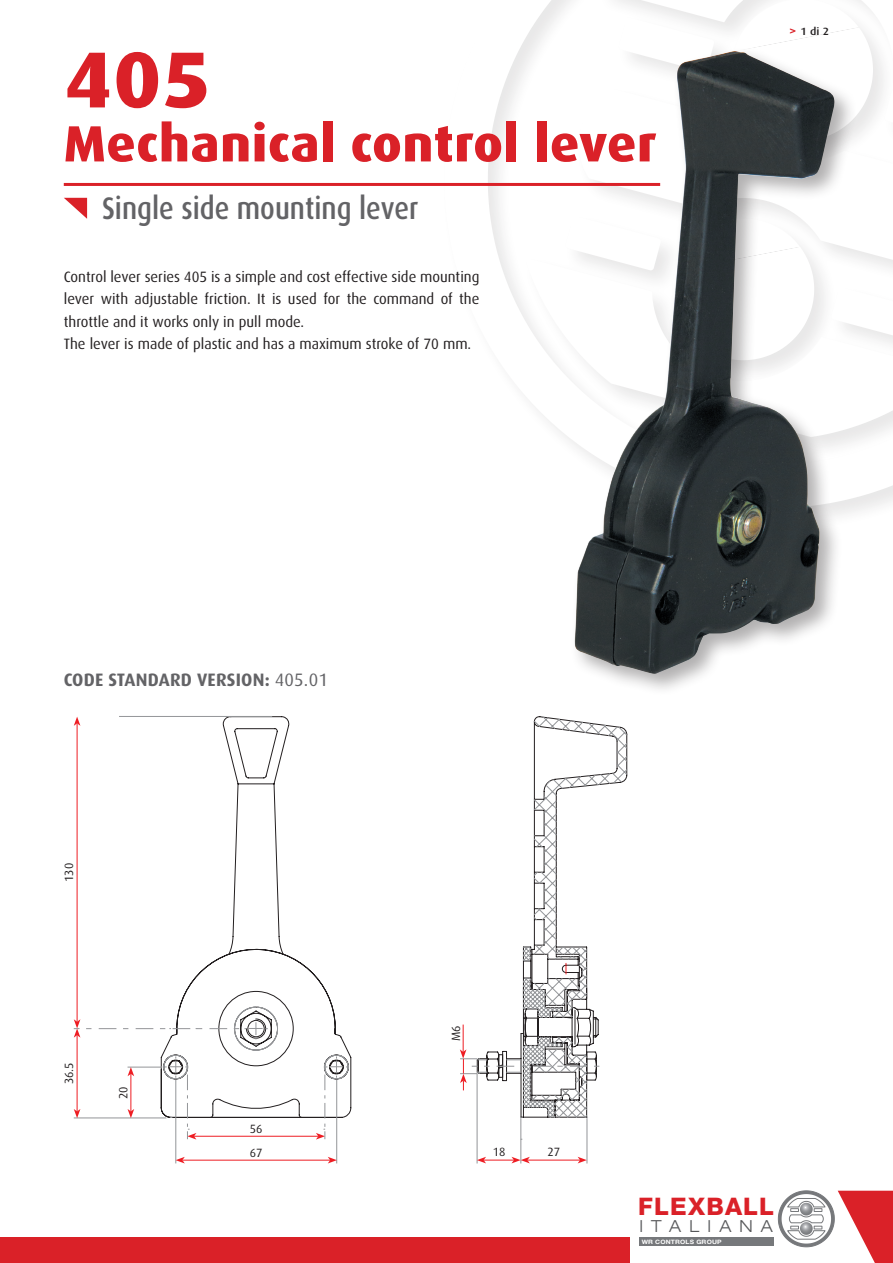
<style>
.page{position:relative;width:893px;height:1263px;background:#fff}
.page>*{position:absolute;margin:0;border:0;box-sizing:border-box;transform-origin:0 0}
.t1{font:800 79.5px "Dax";color:#da2128;scale:1.05 1}
.t2{font:800 51px "Dax";letter-spacing:.01em;color:#da2128}
.t3{font:500 31.2px "Dax";color:#636366;scale:.88 1}
.t4{font:800 24.15px "Helvetica Neue";letter-spacing:.05em;color:#da2128}
.t5{font:700 18px "Dax";letter-spacing:.01em;color:#636366}
.t6{font:300 expanded 16.65px "Helvetica Neue";letter-spacing:.49em;color:#57585a}
.t7{font:15px/22.5px "Dax";color:#231f20}
.t8{font:12px "Dax";color:#231f20}
.t9{font:500 10.5px "Dax";color:#231f20;scale:1.1 1}
.t10{font:700 6px "Helvetica Neue";letter-spacing:.025em;color:#fff;scale:1.12 1}
.s1{font-weight:700;font-size:12px;color:#da2128}
.s2{font-weight:400}
</style>
<div class="page">
<svg style="left:444px;top:0;width:449px;height:508px"></svg>
<svg style="left:525px;top:257px;width:368px;height:180px"></svg>
<svg style="left:565px;top:216px;width:5px;height:54px"></svg>
<svg style="left:857px;top:143px;width:36px;height:127px"></svg>
<svg style="left:597px;top:0;width:296px;height:143px"></svg>
<div style="left:0;top:1237px;width:629px;height:26px;background:#da2128"></div>
<div style="left:639px;top:1237px;width:135px;height:8px;background:#76787b"></div>
<svg style="left:778px;top:1190px;width:115px;height:73px"></svg>
<svg style="left:64px;top:198px;width:23px;height:21px"></svg>
<div style="left:570px;top:46px;width:287px;height:650px;background:#231f20;opacity:.35"></div>
<img style="left:575px;top:52px;width:244px;height:622px">
<svg style="left:179px;top:716px;width:172px;height:402px"></svg>
<hr style="left:119px;top:716px;width:153px;height:1px;background:#939598">
<hr style="left:176px;top:1080px;width:1px;height:83px;background:#939598">
<hr style="left:336px;top:1080px;width:1px;height:83px;background:#939598">
<hr style="left:477px;top:1073px;width:1px;height:90px;background:#939598">
<hr style="left:521px;top:1118px;width:1px;height:45px;background:#939598">
<hr style="left:587px;top:1118px;width:1px;height:45px;background:#939598">
<hr style="left:182px;top:1160px;width:148px;height:1px;background:#ee1d23">
<svg style="left:328px;top:1157px;width:9px;height:6px"></svg>
<svg style="left:176px;top:1157px;width:9px;height:6px"></svg>
<hr style="left:194px;top:1136px;width:124px;height:1px;background:#ee1d23">
<hr style="left:77px;top:723px;width:1px;height:299px;background:#ee1d23">
<svg style="left:74px;top:717px;width:6px;height:9px"></svg>
<svg style="left:74px;top:1006px;width:228px;height:133px"></svg>
<svg style="left:316px;top:1055px;width:33px;height:84px"></svg>
<svg style="left:460px;top:717px;width:167px;height:401px"></svg>
<hr style="left:484px;top:1160px;width:30px;height:1px;background:#ee1d23">
<svg style="left:477px;top:1157px;width:9px;height:6px"></svg>
<hr style="left:527px;top:1160px;width:53px;height:1px;background:#ee1d23">
<svg style="left:578px;top:1157px;width:9px;height:6px"></svg>
<svg style="left:511px;top:1157px;width:19px;height:6px"></svg>
<hr style="left:64px;top:183px;width:596px;height:3px;background:#da2128">
<h1 class="t1" style="left:64px;top:35px;width:142px">405</h1>
<h2 class="t2" style="left:64px;top:115px;width:594px">Mechanical control lever</h2>
<h3 class="t3" style="left:102px;top:191px;width:361px">Single side mounting lever</h3>
<p class="t7" style="left:64px;top:265px;width:417px">Control lever series 405 is a simple and cost effective side mounting lever with adjustable friction. It is used for the command of the throttle and it works only in pull mode.<br>The lever is made of plastic and has a maximum stroke of 70 mm.</p>
<p class="t9" style="left:789px;top:25px;width:38px"><span class="s1">&gt;</span> 1 di 2</p>
<p class="t5" style="left:64px;top:669px;width:265px">CODE STANDARD VERSION: <span class="s2">405.01</span></p>
<p class="t8" style="left:62px;top:882px;width:21px;rotate:-90deg">130</p>
<p class="t8" style="left:62px;top:1084px;width:24px;rotate:-90deg">36.5</p>
<p class="t8" style="left:117px;top:1099px;width:14px;rotate:-90deg">20</p>
<p class="t8" style="left:250px;top:1122px;width:14px">56</p>
<p class="t8" style="left:449px;top:1041px;width:17px;rotate:-90deg">M6</p>
<p class="t8" style="left:250px;top:1146px;width:14px">67</p>
<p class="t8" style="left:493px;top:1145px;width:14px">18</p>
<p class="t8" style="left:547px;top:1145px;width:14px">27</p>
<h3 class="t4" style="left:638px;top:1192px;width:137px">FLEXBALL</h3>
<p class="t6" style="left:639px;top:1216px;width:135px">ITALIANA</p>
<p class="t10" style="left:642px;top:1238px;width:73px">WR CONTROLS GROUP</p>
</div>
